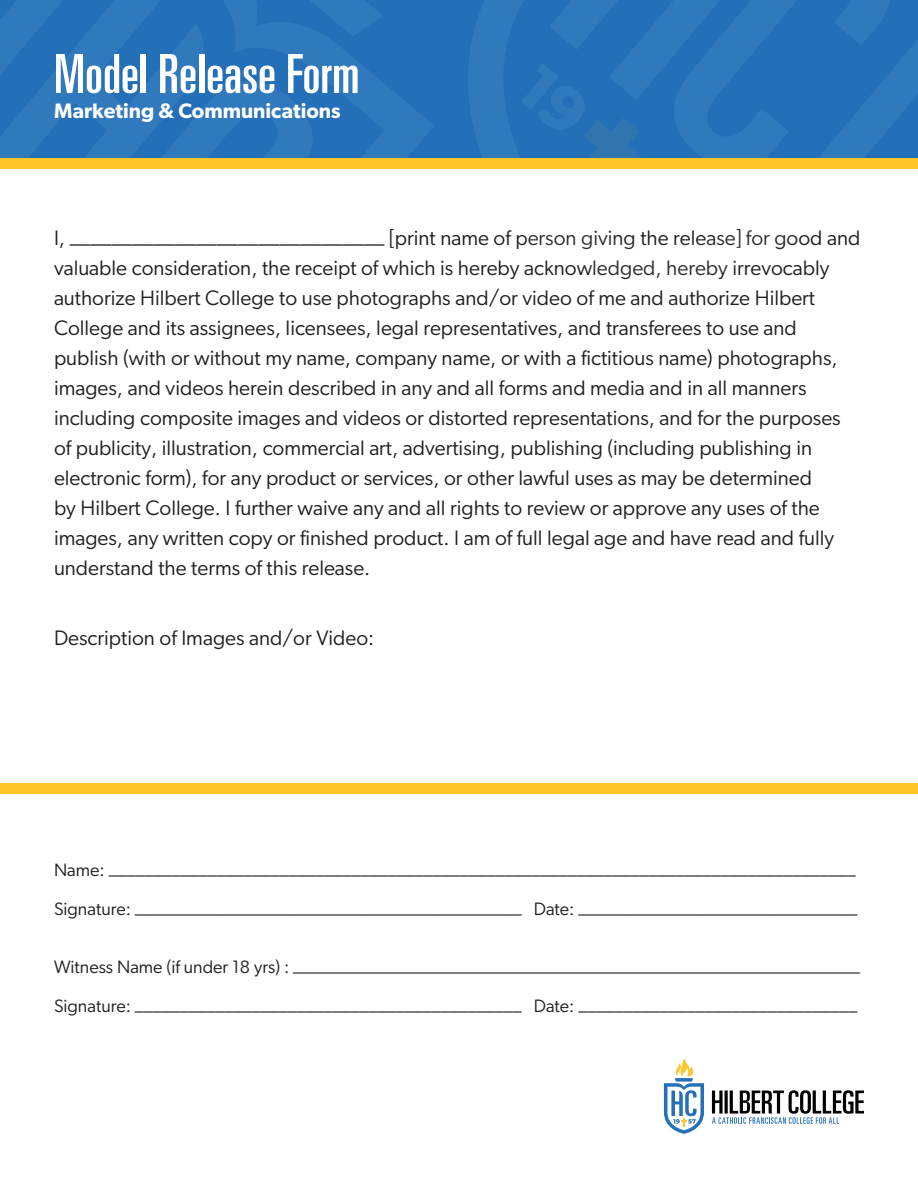
<style>
.page{position:relative;width:918px;height:1188px;background:#fff}
.page>*{position:absolute;margin:0;border:0;box-sizing:border-box;transform-origin:0 0}
.t1{font:ultra-condensed 54px "Univers";color:#fff}
.MORE_INFO-2{font:21px/30px "Gibson";color:#231f20}
.t2{font:600 21px "Gibson";color:#fff}
.MORE_INFO-2-2{font:18px/39px "Gibson";color:#231f20}
</style>
<div class="page">
<svg style="left:212px;top:0;width:222px;height:169px;background:#2974b9"></svg>
<svg style="left:212px;top:67px;width:107px;height:102px;background:#2b75b9"></svg>
<svg style="left:0;top:0;width:212px;height:169px;background:#2b75ba"></svg>
<svg style="left:229px;top:0;width:223px;height:36px;background:#2873ba"></svg>
<svg style="left:664px;top:1059px;width:40px;height:75px"></svg>
<svg style="left:712px;top:1090px;width:152px;height:34px"></svg>
<svg style="left:456px;top:0;width:462px;height:169px;background:#2b75ba"></svg>
<svg style="left:521px;top:0;width:375px;height:169px;background:#2973b9"></svg>
<div style="left:0;top:158px;width:918px;height:10px;background:#fec62a"></div>
<div style="left:0;top:783px;width:918px;height:10px;background:#fec62a"></div>
<p class="t1" style="left:54px;top:43px;width:307px">Model Release Form</p>
<p class="t2" style="left:54px;top:98px;width:288px">Marketing &amp; Communications</p>
<p class="MORE_INFO-2" style="left:54px;top:222px;width:808px">I, ______________________________ [print name of person giving the release] for good and valuable consideration, the receipt of which is hereby acknowledged, hereby irrevocably authorize Hilbert College to use photographs and/or video of me and authorize Hilbert College and its assignees, licensees, legal representatives, and transferees to use and publish (with or without my name, company name, or with a fictitious name) photographs, images, and videos herein described in any and all forms and media and in all manners including composite images and videos or distorted representations, and for the purposes of publicity, illustration, commercial art, advertising, publishing (including publishing in electronic form), for any product or services, or other lawful uses as may be determined<br>by Hilbert College. I further waive any and all rights to review or approve any uses of the images, any written copy or finished product. I am of full legal age and have read and fully understand the terms of this release.</p>
<p class="MORE_INFO-2" style="left:54px;top:622px;width:322px">Description of Images and/or Video:</p>
<p class="MORE_INFO-2-2" style="left:54px;top:850px;width:805px">Name: ___________________________________________________________________________________<br>Signature: ___________________________________________ Date: _______________________________</p>
<p class="MORE_INFO-2-2" style="left:54px;top:947px;width:808px">Witness Name (if under 18 yrs) : _______________________________________________________________<br>Signature: ___________________________________________ Date: _______________________________</p>
</div>
